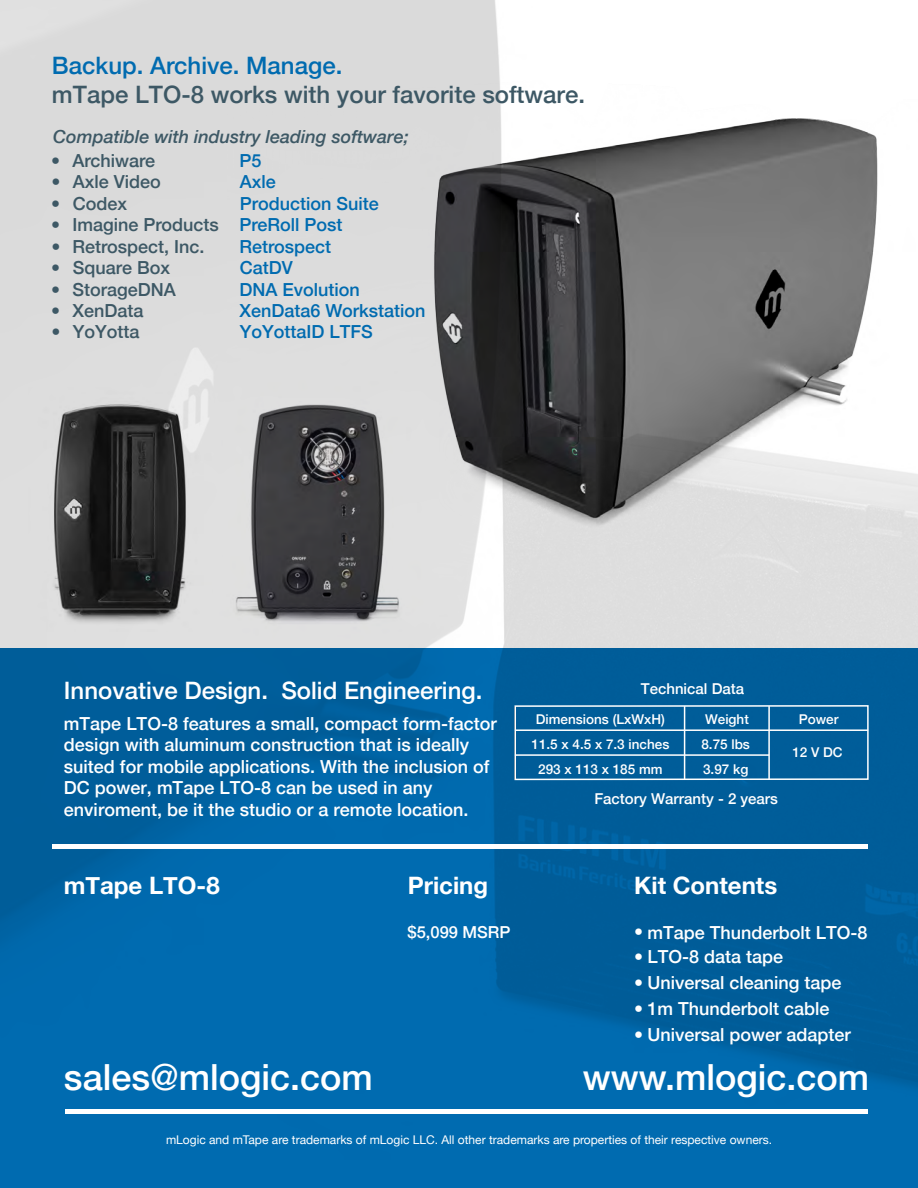
<style>
.page{position:relative;width:918px;height:1188px;background:#fff}
.page>*{position:absolute;margin:0;border:0;box-sizing:border-box;transform-origin:0 0}
.t1{font:500 36px "Helvetica Neue";color:#fff}
.t2{font:500 24px "Helvetica Neue";color:#3d5865}
.t3{font:500 24px "Helvetica Neue";color:#fff}
.t4{font:700 24px "Helvetica Neue";color:#fff}
.t5{font:500 24px "Helvetica Neue";color:#006bb0}
.t6{font:500 18px/21.6px "Helvetica Neue";color:#fff}
.t7{font:500 18px/21.5px "Helvetica Neue";color:#3d5865}
.t8{font:500 18px "Helvetica Neue";color:#006bb0}
.t9{font:italic 500 18px "Helvetica Neue";color:#3d5865}
.t10{font:500 16.5px "Helvetica Neue";color:#fff}
.t11{font:500 15px "Helvetica Neue";color:#fff}
.t12{font:500 13.5px "Helvetica Neue";color:#fff}
.t13{font:12px "Helvetica Neue";color:#fff}
.s1{color:#006bb0}
</style>
<div class="page">
<div style="left:0;top:648px;width:918px;height:540px;background:#006bb0"></div>
<img style="left:0;top:0;width:918px;height:1087px">
<div style="left:65px;top:1109px;width:803px;height:5px;background:#fff"></div>
<div style="left:52px;top:844px;width:816px;height:5px;background:#fff"></div>
<div style="left:515px;top:705px;width:354px;height:75px;border:2px solid #fff"></div>
<hr style="left:515px;top:729px;width:353px;height:2px;background:#fff">
<hr style="left:515px;top:754px;width:254px;height:2px;background:#fff">
<hr style="left:768px;top:706px;width:2px;height:73px;background:#fff">
<hr style="left:684px;top:706px;width:1px;height:73px;background:#fff">
<h2 class="t5" style="left:52px;top:47px;width:292px">Backup. Archive. Manage.</h2>
<h2 class="t2" style="left:52px;top:75px;width:535px">mTape LTO-8 works with your favorite software.</h2>
<p class="t9" style="left:53px;top:121px;width:357px">Compatible with industry leading software;</p>
<p class="t7" style="left:51px;top:148px;width:106px">• Archiware</p>
<p class="t8" style="left:239px;top:146px;width:24px">P5</p>
<p class="t7" style="left:51px;top:191px;width:10px">•</p>
<p class="t7" style="left:73px;top:213px;width:272px;text-indent:-21px">• Imagine Products <span class="s1">PreRoll Post<br></span>Retrospect, Inc.</p>
<p class="t7" style="left:51px;top:170px;width:111px">• Axle Video</p>
<p class="t8" style="left:240px;top:168px;width:38px">Axle</p>
<p class="t7" style="left:73px;top:191px;width:56px">Codex</p>
<p class="t8" style="left:240px;top:189px;width:141px">Production Suite</p>
<p class="t7" style="left:51px;top:234px;width:10px">•</p>
<p class="t7" style="left:73px;top:256px;width:99px">Square Box</p>
<p class="t8" style="left:240px;top:253px;width:54px">CatDV</p>
<p class="t8" style="left:239px;top:232px;width:93px">Retrospect</p>
<p class="t7" style="left:51px;top:256px;width:10px">•</p>
<p class="t7" style="left:51px;top:277px;width:126px">• StorageDNA</p>
<p class="t8" style="left:239px;top:275px;width:122px">DNA Evolution</p>
<p class="t7" style="left:51px;top:298px;width:94px">• XenData</p>
<p class="t8" style="left:239px;top:296px;width:188px">XenData6 Workstation</p>
<p class="t7" style="left:51px;top:320px;width:89px">• YoYotta</p>
<p class="t8" style="left:240px;top:318px;width:135px">YoYottaID LTFS</p>
<h2 class="t3" style="left:64px;top:672px;width:420px">Innovative Design. Solid Engineering.</h2>
<p class="t6" style="left:64px;top:711px;width:434px">mTape LTO-8 features a small, compact form-factor design with aluminum construction that is ideally suited for mobile applications. With the inclusion of DC power, mTape LTO-8 can be used in any enviroment, be it the studio or a remote location.</p>
<p class="t11" style="left:641px;top:677px;width:105px">Technical Data</p>
<p class="t12" style="left:536px;top:709px;width:131px">Dimensions (LxWxH)</p>
<p class="t12" style="left:705px;top:709px;width:45px">Weight</p>
<p class="t12" style="left:799px;top:709px;width:41px">Power</p>
<p class="t12" style="left:532px;top:733px;width:139px">11.5 x 4.5 x 7.3 inches</p>
<p class="t12" style="left:701px;top:733px;width:50px">8.75 lbs</p>
<p class="t12" style="left:792px;top:742px;width:52px">12 V DC</p>
<p class="t12" style="left:538px;top:758px;width:126px">293 x 113 x 185 mm</p>
<p class="t12" style="left:703px;top:758px;width:47px">3.97 kg</p>
<p class="t11" style="left:594px;top:786px;width:185px">Factory Warranty - 2 years</p>
<h2 class="t4" style="left:64px;top:866px;width:157px">mTape LTO-8</h2>
<h2 class="t4" style="left:408px;top:866px;width:82px">Pricing</h2>
<p class="t10" style="left:408px;top:919px;width:105px">$5,099 MSRP</p>
<h2 class="t4" style="left:634px;top:867px;width:145px">Kit Contents</h2>
<p class="t6" style="left:634px;top:920px;width:235px">• mTape Thunderbolt LTO-8</p>
<p class="t6" style="left:634px;top:944px;width:151px">• LTO-8 data tape</p>
<p class="t6" style="left:634px;top:970px;width:209px">• Universal cleaning tape</p>
<p class="t6" style="left:634px;top:997px;width:197px">• 1m Thunderbolt cable</p>
<p class="t6" style="left:634px;top:1023px;width:218px">• Universal power adapter</p>
<h1 class="t1" style="left:64px;top:1048px;width:310px">sales@mlogic.com</h1>
<h1 class="t1" style="left:583px;top:1048px;width:288px">www.mlogic.com</h1>
<p class="t13" style="left:166px;top:1131px;width:608px">mLogic and mTape are trademarks of mLogic LLC. All other trademarks are properties of their respective owners.</p>
</div>
